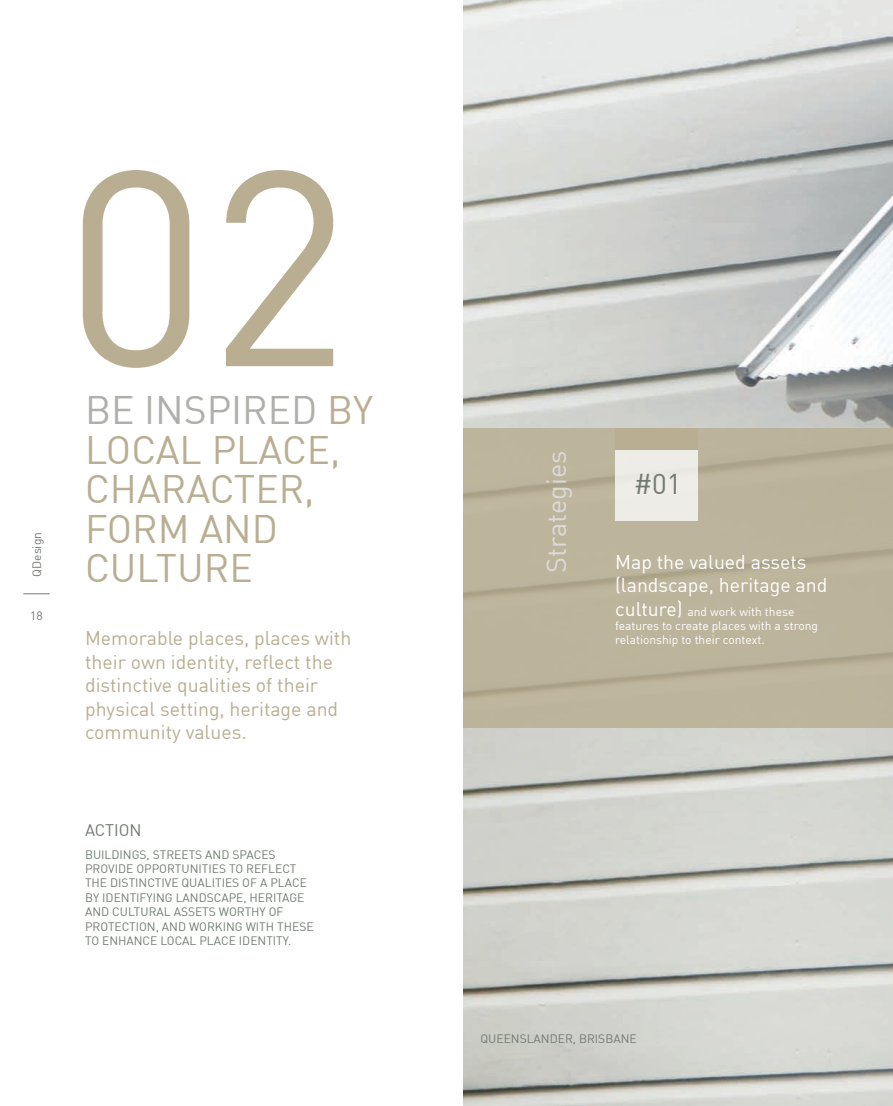
<style>
.page{position:relative;width:893px;height:1106px;background:#fff}
.page>*{position:absolute;margin:0;border:0;box-sizing:border-box;transform-origin:0 0}
.HEADING_1{font:273px "DIN";color:#b9ae92}
.HEADING_1-2{font:39px/39.6px "DIN";color:#b9ae92}
.HEADING_1-3{font:28.05px "DIN";color:#717a71}
.Heading_2{font:27px "DIN";color:#dadbd8}
.Intro_Paragraph{font:19.5px/23.4px "DIN";color:#b9ae92}
.Intro_Paragraph-2{font:19.5px/23.4px "DIN";color:#fff}
.Body{font:16.5px "DIN";color:#717a71}
.Body-2{font:12px/14.4px "DIN";color:#717a71}
.Intro_Paragraph-3{font:12px/14.4px "DIN";color:#fff}
.s1{color:#aeb0ab}
.s2{font-size:19.5px}
</style>
<div class="page">
<img style="left:463px;top:0;width:430px;height:1106px">
<div style="left:463px;top:428px;width:430px;height:300px;background:#bcb49c"></div>
<div style="left:615px;top:428px;width:83px;height:92px;background:#eeece6"></div>
<div style="left:615px;top:428px;width:83px;height:21px;background:#b9ae92"></div>
<svg style="left:23px;top:593px;width:27px;height:1px"></svg>
<p class="Body-2" style="left:29px;top:576px;width:46px;rotate:-90deg">QDesign</p>
<p class="Body-2" style="left:30px;top:608px;width:14px">18</p>
<p class="HEADING_1" style="left:65px;top:97px;width:287px">02</p>
<p class="HEADING_1-2" style="left:85px;top:389px;width:290px"><span class="s1">BE INSPIRED</span> BY<br>LOCAL PLACE,<br>CHARACTER,<br>FORM AND<br>CULTURE</p>
<p class="Intro_Paragraph" style="left:85px;top:626px;width:268px">Memorable places, places with their own identity, reflect the distinctive qualities of their physical setting, heritage and community values.</p>
<p class="Body" style="left:85px;top:819px;width:58px">ACTION</p>
<p class="Body-2" style="left:85px;top:847px;width:230px">BUILDINGS, STREETS AND SPACES PROVIDE OPPORTUNITIES TO REFLECT THE DISTINCTIVE QUALITIES OF A PLACE BY IDENTIFYING LANDSCAPE, HERITAGE AND CULTURAL ASSETS WORTHY OF PROTECTION, AND WORKING WITH THESE TO ENHANCE LOCAL PLACE IDENTITY.</p>
<p class="Heading_2" style="left:539px;top:573px;width:124px;rotate:-90deg">Strategies</p>
<p class="HEADING_1-3" style="left:634px;top:466px;width:49px">#01</p>
<p class="Intro_Paragraph-2" style="left:615px;top:549px;width:214px">Map the valued assets (landscape, heritage and</p>
<p class="Intro_Paragraph-3" style="left:615px;top:604px;width:204px"><span class="s2">culture)</span> and work with these features to create places with a strong relationship to their context.</p>
<p class="Body-2" style="left:480px;top:1031px;width:158px">QUEENSLANDER, BRISBANE</p>
</div>
